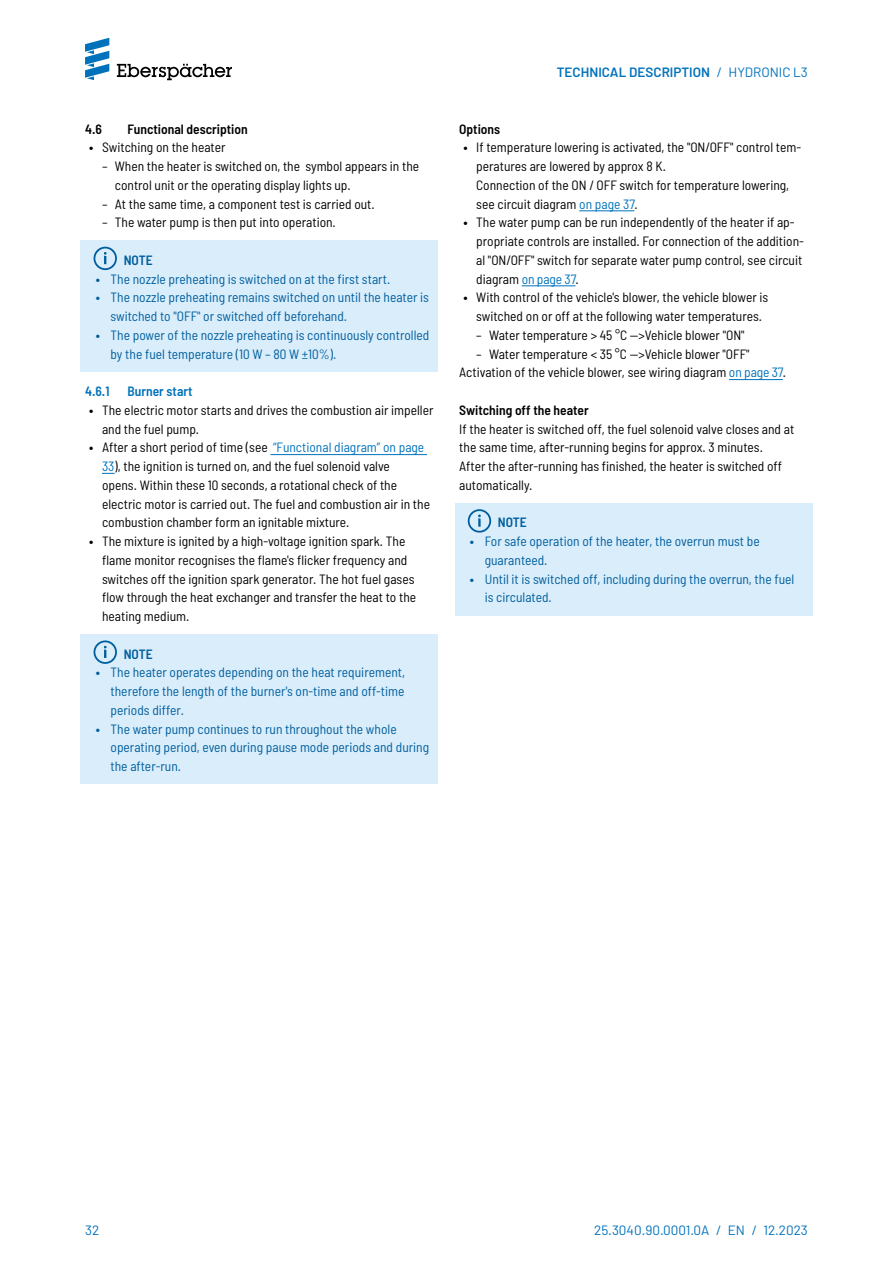
<style>
.page{position:relative;width:893px;height:1263px;background:#fff}
.page>*{position:absolute;margin:0;border:0;box-sizing:border-box;transform-origin:0 0}
.t1{font:semi-condensed 13.5px/18.8px "Barlow";color:#000}
.t2{font:semi-condensed 13.5px/18.8px "Barlow";color:#005e9e}
.t3{font:600 semi-condensed 13.5px "Barlow";color:#000}
.t4{font:13.5px "Barlow";color:#0072bc}
.t5{font:600 13.5px "Barlow";color:#0072bc}
.t6{font:600 semi-condensed 13.5px "Barlow";color:#0072bc}
.t7{font:600 semi-condensed 13.5px "Barlow";color:#005e9e}
.s1{font-weight:600;font-stretch:normal}
.s2{color:#0072bc}
.s3{font-weight:400}
</style>
<div class="page">
<div style="left:81px;top:241px;width:357px;height:37px;background:#d9edfa"></div>
<div style="left:81px;top:278px;width:357px;height:56px;background:#d9edfa"></div>
<div style="left:81px;top:316px;width:357px;height:56px;background:#d9edfa"></div>
<hr style="left:270px;top:454px;width:157px;height:1px;background:#0072bc">
<svg style="left:102px;top:473px;width:13px;height:1px"></svg>
<div style="left:81px;top:634px;width:357px;height:38px;background:#d9edfa"></div>
<div style="left:81px;top:653px;width:357px;height:75px;background:#d9edfa"></div>
<div style="left:81px;top:709px;width:357px;height:75px;background:#d9edfa"></div>
<svg style="left:94px;top:247px;width:23px;height:23px"></svg>
<svg style="left:94px;top:640px;width:23px;height:24px"></svg>
<hr style="left:579px;top:211px;width:55px;height:1px;background:#0072bc">
<hr style="left:522px;top:286px;width:53px;height:1px;background:#0072bc">
<hr style="left:729px;top:379px;width:54px;height:1px;background:#0072bc">
<div style="left:455px;top:503px;width:357px;height:38px;background:#d9edfa"></div>
<div style="left:455px;top:522px;width:357px;height:56px;background:#d9edfa"></div>
<div style="left:455px;top:559px;width:357px;height:57px;background:#d9edfa"></div>
<svg style="left:468px;top:509px;width:23px;height:24px"></svg>
<svg style="left:117px;top:64px;width:115px;height:16px"></svg>
<svg style="left:85px;top:38px;width:24px;height:42px"></svg>
<p class="t3" style="left:85px;top:120px;width:18px">4.6</p>
<p class="t3" style="left:128px;top:120px;width:122px">Functional description</p>
<p class="t1" style="left:89px;top:138px;width:138px"><span class="s1">•</span> Switching on the heater</p>
<p class="t1" style="left:115px;top:156px;width:306px;text-indent:-13px">– When the heater is switched on, the symbol appears in the control unit or the operating display lights up.</p>
<p class="t1" style="left:102px;top:194px;width:274px">– At the same time, a component test is carried out.</p>
<p class="t1" style="left:102px;top:213px;width:235px">– The water pump is then put into operation.</p>
<p class="t7" style="left:124px;top:252px;width:30px">NOTE</p>
<p class="t2" style="left:96px;top:269px;width:296px"><span class="s1">•</span> The nozzle preheating is switched on at the first start.</p>
<p class="t2" style="left:111px;top:288px;width:320px;text-indent:-15px"><span class="s1">•</span> The nozzle preheating remains switched on until the heater is switched to "OFF" or switched off beforehand.</p>
<p class="t2" style="left:111px;top:325px;width:320px;text-indent:-15px"><span class="s1">•</span> The power of the nozzle preheating is continuously controlled by the fuel temperature (10 W – 80 W ±10%).</p>
<p class="t6" style="left:85px;top:383px;width:26px">4.6.1</p>
<p class="t6" style="left:128px;top:383px;width:67px">Burner start</p>
<p class="t1" style="left:102px;top:400px;width:333px;text-indent:-13px"><span class="s1">•</span> The electric motor starts and drives the combustion air impeller and the fuel pump.</p>
<p class="t1" style="left:102px;top:438px;width:329px;text-indent:-13px"><span class="s1">•</span> After a short period of time (see <span class="s2">“Functional diagram” on page 33</span>), the ignition is turned on, and the fuel solenoid valve<br>opens. Within these 10 seconds, a rotational check of the electric motor is carried out. The fuel and combustion air in the combustion chamber form an ignitable mixture.</p>
<p class="t1" style="left:102px;top:531px;width:316px;text-indent:-13px"><span class="s1">•</span> The mixture is ignited by a high-voltage ignition spark. The flame monitor recognises the flame's flicker frequency and switches off the ignition spark generator. The hot fuel gases flow through the heat exchanger and transfer the heat to the heating medium.</p>
<p class="t7" style="left:124px;top:645px;width:30px">NOTE</p>
<p class="t2" style="left:111px;top:663px;width:296px;text-align:justify;text-indent:-15px"><span class="s1">•</span> The heater operates depending on the heat requirement, therefore the length of the burner's on-time and off-time periods differ.</p>
<p class="t2" style="left:111px;top:719px;width:320px;text-indent:-15px"><span class="s1">•</span> The water pump continues to run throughout the whole operating period, even during pause mode periods and during the after-run.</p>
<p class="t5" style="left:557px;top:64px;width:253px">TECHNICAL DESCRIPTION <span class="s3">/ HYDRONIC L3</span></p>
<p class="t3" style="left:459px;top:120px;width:42px">Options</p>
<p class="t1" style="left:476px;top:138px;width:326px;text-indent:-13px"><span class="s1">•</span> If temperature lowering is activated, the "ON/OFF" control tem&shy;peratures are lowered by approx 8 K.<br>Connection of the ON / OFF switch for temperature lowering, see circuit diagram <span class="s2">on page 37</span>.</p>
<p class="t1" style="left:476px;top:213px;width:329px;text-indent:-13px"><span class="s1">•</span> The water pump can be run independently of the heater if ap&shy;propriate controls are installed. For connection of the addition&shy;al "ON/OFF" switch for separate water pump control, see circuit diagram <span class="s2">on page 37</span>.</p>
<p class="t1" style="left:463px;top:288px;width:306px;text-align:center"><span class="s1">•</span> With control of the vehicle's blower, the vehicle blower is switched on or off at the following water temperatures.</p>
<p class="t1" style="left:476px;top:325px;width:270px">– Water temperature &gt; 45 °C —&gt;Vehicle blower "ON"</p>
<p class="t1" style="left:459px;top:344px;width:328px;text-indent:17px">– Water temperature &lt; 35 °C —&gt;Vehicle blower "OFF"<br>Activation of the vehicle blower, see wiring diagram <span class="s2">on page 37</span>.</p>
<p class="t3" style="left:459px;top:402px;width:131px">Switching off the heater</p>
<p class="t1" style="left:459px;top:419px;width:336px">If the heater is switched off, the fuel solenoid valve closes and at the same time, after-running begins for approx. 3 minutes.<br>After the after-running has finished, the heater is switched off automatically.</p>
<p class="t7" style="left:498px;top:514px;width:30px">NOTE</p>
<p class="t2" style="left:485px;top:531px;width:276px;text-indent:-15px"><span class="s1">•</span> For safe operation of the heater, the overrun must be guaranteed.</p>
<p class="t2" style="left:485px;top:569px;width:311px;text-indent:-15px"><span class="s1">•</span> Until it is switched off, including during the overrun, the fuel is circulated.</p>
<p class="t4" style="left:85px;top:1221px;width:16px">32</p>
<p class="t4" style="left:594px;top:1221px;width:215px">25.3040.90.0001.0A / EN / 12.2023</p>
</div>
